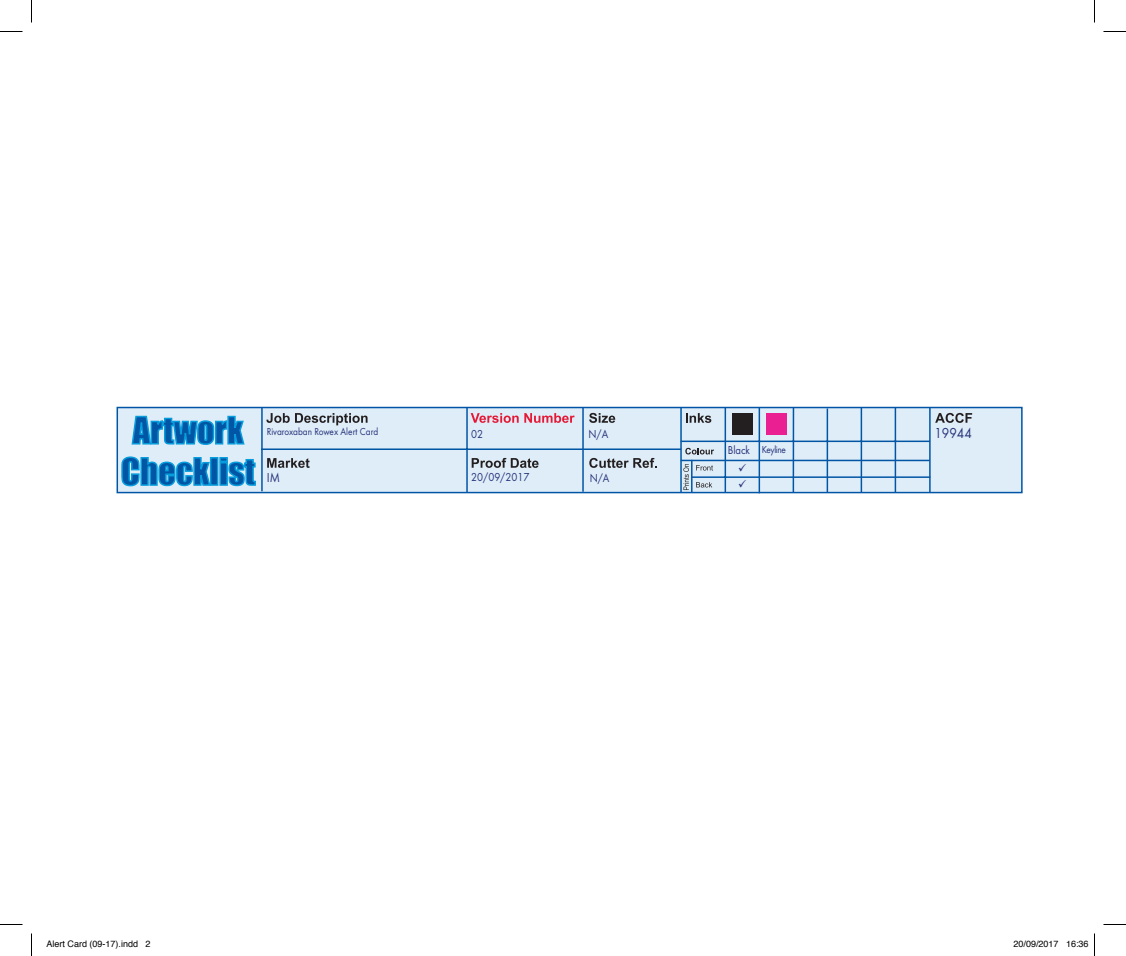
<style>
.page{position:relative;width:1126px;height:956px;background:#fff}
.page>*{position:absolute;margin:0;border:0;box-sizing:border-box;transform-origin:0 0}
.Bold{font:15px "Futura EFTU";color:#253179;scale:.88 1}
.Body{font:13.5px "Futura EFTU";color:#253179;scale:.88 1}
.Bold-2{font:12px "Futura EFTU";color:#253179;scale:.88 1}
.Body-2{font:10.5px "Futura EFTU";color:#253179;scale:.88 1}
.Bold-3{font:10.5px "Futura EFTU";letter-spacing:-.04em;color:#253179;scale:.88 1}
.t1{font:9px "Helvetica";color:#000}
</style>
<div class="page">
<div style="left:117px;top:407px;width:905px;height:86px;background:#dfedf8"></div>
<div style="left:117px;top:407px;width:906px;height:86px;border:2px solid #0155a5"></div>
<svg style="left:120px;top:409px;width:137px;height:78px"></svg>
<hr style="left:261px;top:407px;width:2px;height:84px;background:#0155a5">
<svg style="left:266px;top:413px;width:102px;height:12px"></svg>
<svg style="left:267px;top:458px;width:43px;height:10px"></svg>
<hr style="left:261px;top:448px;width:420px;height:2px;background:#0155a5">
<hr style="left:466px;top:408px;width:2px;height:85px;background:#0155a5">
<svg style="left:471px;top:413px;width:104px;height:10px"></svg>
<svg style="left:472px;top:458px;width:67px;height:10px"></svg>
<hr style="left:582px;top:408px;width:2px;height:84px;background:#0155a5">
<svg style="left:589px;top:413px;width:26px;height:10px"></svg>
<svg style="left:589px;top:458px;width:68px;height:10px"></svg>
<hr style="left:680px;top:408px;width:2px;height:85px;background:#0155a5">
<svg style="left:686px;top:413px;width:25px;height:10px"></svg>
<hr style="left:681px;top:460px;width:249px;height:1px;background:#0155a5">
<svg style="left:685px;top:448px;width:29px;height:6px"></svg>
<svg style="left:696px;top:465px;width:17px;height:6px"></svg>
<svg style="left:696px;top:482px;width:16px;height:5px"></svg>
<hr style="left:692px;top:476px;width:238px;height:2px;background:#0155a5">
<hr style="left:725px;top:408px;width:1px;height:85px;background:#0155a5">
<svg style="left:683px;top:464px;width:6px;height:26px"></svg>
<hr style="left:691px;top:460px;width:2px;height:32px;background:#0155a5">
<hr style="left:759px;top:408px;width:1px;height:85px;background:#0155a5">
<hr style="left:793px;top:408px;width:1px;height:85px;background:#0155a5">
<hr style="left:827px;top:408px;width:1px;height:85px;background:#0155a5">
<hr style="left:861px;top:408px;width:1px;height:84px;background:#0155a5">
<hr style="left:895px;top:408px;width:1px;height:85px;background:#0155a5">
<hr style="left:681px;top:441px;width:248px;height:1px;background:#0155a5">
<hr style="left:929px;top:408px;width:2px;height:85px;background:#0155a5">
<svg style="left:935px;top:413px;width:37px;height:10px"></svg>
<div style="left:732px;top:413px;width:21px;height:22px;background:#231f20"></div>
<div style="left:766px;top:413px;width:21px;height:22px;background:#ea1f91"></div>
<svg style="left:0;top:31px;width:22px;height:1px"></svg>
<svg style="left:1103px;top:31px;width:23px;height:1px"></svg>
<svg style="left:0;top:924px;width:22px;height:1px"></svg>
<svg style="left:1103px;top:924px;width:23px;height:1px"></svg>
<svg style="left:31px;top:0;width:1px;height:23px"></svg>
<svg style="left:31px;top:933px;width:1px;height:23px"></svg>
<svg style="left:1094px;top:0;width:1px;height:23px"></svg>
<svg style="left:1094px;top:933px;width:1px;height:23px"></svg>
<p class="Body-2" style="left:267px;top:426px;width:128px">Rivaroxaban Rowex Alert Card</p>
<p class="Bold-2" style="left:471px;top:427px;width:15px">02</p>
<p class="Bold-2" style="left:588px;top:427px;width:24px">N/A</p>
<p class="Body" style="left:267px;top:470px;width:16px">IM</p>
<p class="Bold-2" style="left:471px;top:470px;width:68px">20/09/2017</p>
<p class="Bold-2" style="left:590px;top:471px;width:24px">N/A</p>
<p class="Bold-2" style="left:728px;top:443px;width:27px">Black</p>
<p class="Bold-3" style="left:762px;top:443px;width:29px">Keyline</p>
<p class="Bold" style="left:934px;top:425px;width:44px">19944</p>
<p class="t1" style="left:46px;top:937px;width:106px">Alert Card (09-17).indd 2</p>
<p class="t1" style="left:1013px;top:937px;width:77px">20/09/2017 16:36</p>
</div>
